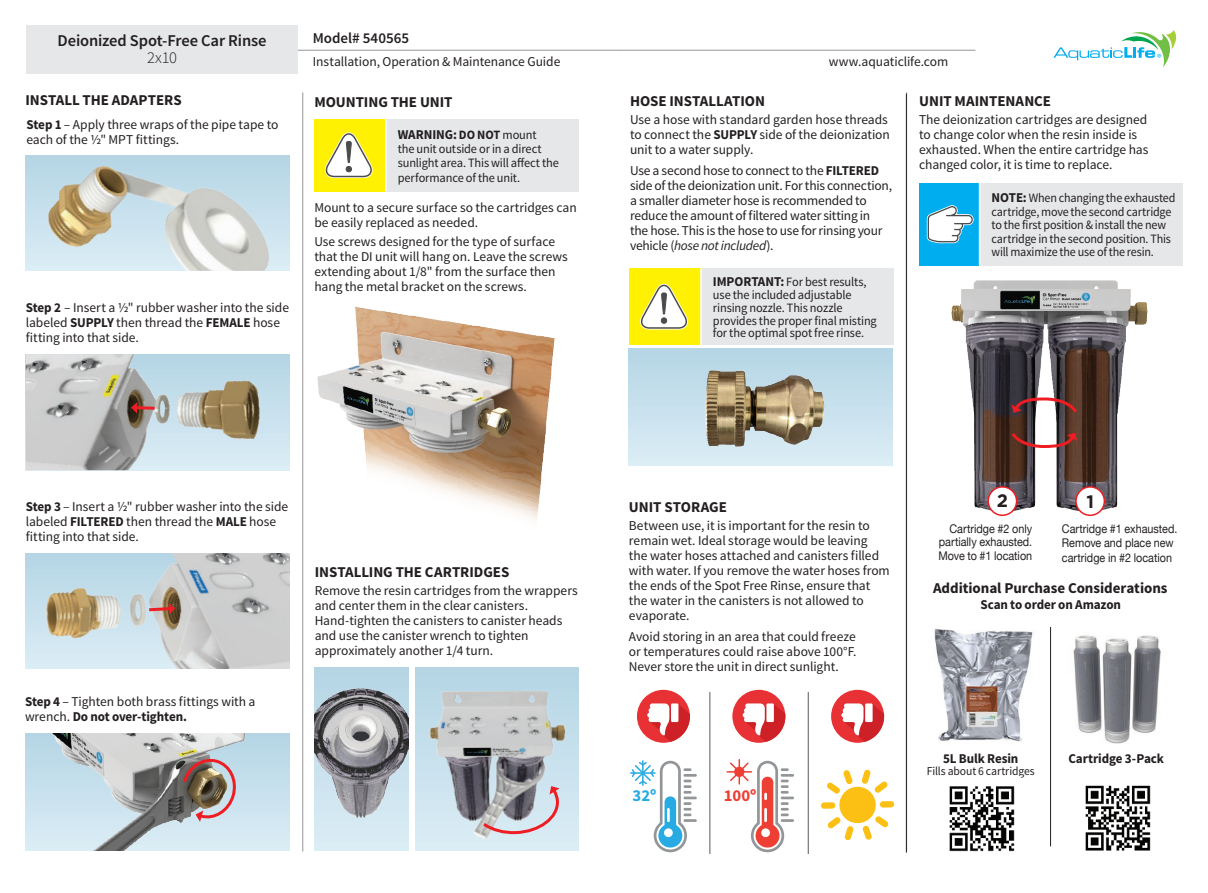
<style>
.page{position:relative;width:1208px;height:893px;background:#fff}
.page>*{position:absolute;margin:0;border:0;box-sizing:border-box;transform-origin:0 0}
.t1{font:700 18px "Gotham";color:#231f20}
.t2{font:700 16.65px "Source Sans Pro";color:#ee3f35}
.t3{font:700 16.65px "Source Sans Pro";color:#27abe2}
.t4{font:600 16.5px "Source Sans Pro";letter-spacing:-.01em;color:#231f20}
.t5{font:300 16.5px "Source Sans Pro";color:#231f20}
.t6{font:700 15px "Source Sans Pro";letter-spacing:-.005em;color:#231f20}
.t7{font:600 15px "Source Sans Pro";color:#231f20}
.t8{font:13.5px/15px "Source Sans Pro";letter-spacing:-.005em;color:#231f20}
.t9{font:700 13.5px "Source Sans Pro";letter-spacing:-.01em;color:#231f20}
.t10{font:12.75px/12.8px "Source Sans Pro";letter-spacing:-.01em;color:#231f20}
.t11{font:12.75px/13.5px "Source Sans Pro";letter-spacing:-.01em;color:#231f20;scale:.95 1}
.t12{font:12px/13.5px "Helvetica Neue";color:#231f20;text-align:justify;scale:.9 1}
.t13{font:12px "Source Sans Pro";letter-spacing:-.01em;color:#231f20}
.s1{font-weight:700}
.s2{font-style:italic}
.s3{font-size:12.75px}
.s4{font-weight:400;font-size:12.75px}
.s5{font-weight:700;font-size:13.5px}
</style>
<div class="page">
<hr style="left:302px;top:92px;width:1px;height:759px;background:#939598">
<hr style="left:906px;top:92px;width:1px;height:759px;background:#939598">
<div style="left:26px;top:25px;width:272px;height:49px;background:#e6e7e9"></div>
<svg style="left:298px;top:49px;width:677px;height:1px"></svg>
<hr style="left:298px;top:50px;width:318px;height:1px;background:#939598">
<hr style="left:616px;top:50px;width:359px;height:1px;background:#939598">
<svg style="left:1053px;top:30px;width:124px;height:37px"></svg>
<hr style="left:906px;top:94px;width:1px;height:759px;background:#231f20">
<img style="left:934px;top:628px;width:99px;height:114px">
<img style="left:1073px;top:635px;width:88px;height:109px">
<img style="left:317px;top:307px;width:238px;height:214px">
<img style="left:26px;top:354px;width:263px;height:116px">
<div style="left:629px;top:348px;width:263px;height:117px;background:linear-gradient(to bottom,#b5d5e5,#dbedf5)"></div>
<img style="left:697px;top:365px;width:131px;height:89px">
<img style="left:26px;top:155px;width:263px;height:116px">
<img style="left:26px;top:553px;width:263px;height:115px">
<img style="left:26px;top:733px;width:263px;height:117px">
<img style="left:415px;top:667px;width:163px;height:183px">
<div style="left:315px;top:667px;width:94px;height:183px;background:#d8ebf4"></div>
<img style="left:315px;top:669px;width:94px;height:149px">
<img style="left:951px;top:280px;width:197px;height:236px">
<div style="left:1076px;top:487px;width:28px;height:28px;background:#fff;border-radius:50%"></div>
<div style="left:1075px;top:486px;width:30px;height:30px;border:2px solid #ee1d23;border-radius:50%"></div>
<div style="left:988px;top:487px;width:28px;height:28px;background:#fff;border-radius:50%"></div>
<div style="left:987px;top:486px;width:30px;height:30px;border:2px solid #ee1d23;border-radius:50%"></div>
<img style="left:949px;top:786px;width:66px;height:66px">
<img style="left:1085px;top:785px;width:66px;height:66px">
<svg style="left:480px;top:786px;width:80px;height:48px;background:#b3a9af"></svg>
<hr style="left:1050px;top:627px;width:1px;height:219px;background:#231f20">
<div style="left:314px;top:119px;width:72px;height:72px;background:#fff101"></div>
<div style="left:386px;top:119px;width:192px;height:72px;background:#e6e7e9"></div>
<hr style="left:385px;top:119px;width:1px;height:72px;background:#fff">
<svg style="left:324px;top:132px;width:49px;height:46px"></svg>
<div style="left:629px;top:268px;width:72px;height:77px;background:#fff101"></div>
<div style="left:701px;top:268px;width:192px;height:77px;background:#e6e7e9"></div>
<hr style="left:700px;top:268px;width:1px;height:77px;background:#fff">
<svg style="left:640px;top:283px;width:48px;height:47px"></svg>
<div style="left:919px;top:183px;width:60px;height:82px;background:#00aeef"></div>
<div style="left:979px;top:183px;width:204px;height:82px;background:#e6e7e9"></div>
<hr style="left:978px;top:183px;width:2px;height:82px;background:#fff">
<svg style="left:926px;top:205px;width:48px;height:38px"></svg>
<svg style="left:181px;top:754px;width:60px;height:68px;background:#9e8e8b"></svg>
<svg style="left:146px;top:603px;width:29px;height:12px"></svg>
<svg style="left:131px;top:402px;width:27px;height:12px"></svg>
<hr style="left:630px;top:772px;width:25px;height:2px;background:#27abe2">
<svg style="left:632px;top:760px;width:65px;height:92px"></svg>
<hr style="left:738px;top:759px;width:2px;height:26px;background:#ee3f35">
<hr style="left:726px;top:771px;width:26px;height:2px;background:#ee3f35">
<svg style="left:730px;top:761px;width:64px;height:91px"></svg>
<div style="left:880px;top:801px;width:14px;height:7px;background:#fcbf13;border-radius:3px"></div>
<div style="left:821px;top:802px;width:14px;height:7px;background:#fcbf13;border-radius:3px"></div>
<svg style="left:826px;top:769px;width:62px;height:71px"></svg>
<div style="left:637px;top:690px;width:53px;height:53px;background:#e73134;border-radius:50%"></div>
<svg style="left:647px;top:703px;width:43px;height:39px"></svg>
<div style="left:732px;top:690px;width:53px;height:53px;background:#e73134;border-radius:50%"></div>
<svg style="left:742px;top:703px;width:43px;height:39px"></svg>
<div style="left:831px;top:690px;width:53px;height:53px;background:#e73134;border-radius:50%"></div>
<svg style="left:841px;top:703px;width:43px;height:39px"></svg>
<hr style="left:709px;top:692px;width:1px;height:162px;background:#58595b">
<hr style="left:808px;top:692px;width:1px;height:162px;background:#58595b">
<svg style="left:1011px;top:396px;width:68px;height:20px"></svg>
<svg style="left:1008px;top:430px;width:69px;height:19px"></svg>
<p class="t4" style="left:58px;top:30px;width:210px">Deionized Spot-Free Car Rinse</p>
<p class="t5" style="left:147px;top:47px;width:31px">2x10</p>
<p class="t6" style="left:25px;top:90px;width:158px">INSTALL THE ADAPTERS</p>
<p class="t8" style="left:26px;top:118px;width:254px"><span class="s1">Step 1</span> – Apply three wraps of the pipe tape to each of the ½" MPT fittings.</p>
<p class="t8" style="left:26px;top:300px;width:265px"><span class="s1">Step 2</span> – Insert a ½" rubber washer into the side labeled <span class="s1">SUPPLY</span> then thread the <span class="s1">FEMALE</span> hose fitting into that side.</p>
<p class="t7" style="left:313px;top:28px;width:98px">Model# 540565</p>
<p class="t8" style="left:313px;top:55px;width:249px">Installation, Operation &amp; Maintenance Guide</p>
<p class="t8" style="left:829px;top:55px;width:121px">www.aquaticlife.com</p>
<p class="t6" style="left:314px;top:92px;width:140px">MOUNTING THE UNIT</p>
<p class="t6" style="left:630px;top:92px;width:136px">HOSE INSTALLATION</p>
<p class="t8" style="left:630px;top:113px;width:261px">Use a hose with standard garden hose threads to connect the <span class="s1">SUPPLY</span> side of the deionization unit to a water supply.</p>
<p class="t8" style="left:630px;top:164px;width:263px">Use a second hose to connect to the <span class="s1">FILTERED </span>side of the deionization unit. For this connection, a smaller diameter hose is recommended to reduce the amount of filtered water sitting in<br>the hose. This is the hose to use for rinsing your vehicle (<span class="s2">hose not included</span>).</p>
<p class="t6" style="left:919px;top:92px;width:133px">UNIT MAINTENANCE</p>
<p class="t8" style="left:919px;top:113px;width:231px">The deionization cartridges are designed to change color when the resin inside is exhausted. When the entire cartridge has changed color, it is time to replace.</p>
<p class="t9" style="left:398px;top:126px;width:140px">WARNING: <span class="s3">DO NOT</span> <span class="s4">mount</span></p>
<p class="t10" style="left:398px;top:142px;width:163px;line-height:14.2px">the unit outside or in a direct sunlight area. This will affect the performance of the unit.</p>
<p class="t11" style="left:991px;top:191px;width:195px"><span class="s5">NOTE:</span> When changing the exhausted cartridge, move the second cartridge to the first position &amp; install the new cartridge in the second position. This will maximize the use of the resin.</p>
<p class="t8" style="left:314px;top:200px;width:264px">Mount to a secure surface so the cartridges can be easily replaced as needed.</p>
<p class="t8" style="left:314px;top:234px;width:255px">Use screws designed for the type of surface that the DI unit will hang on. Leave the screws extending about 1/8" from the surface then hang the metal bracket on the screws.</p>
<p class="t10" style="left:713px;top:276px;width:165px"><span class="s5">IMPORTANT:</span> For best results, use the included adjustable rinsing nozzle. This nozzle provides the proper final misting for the optimal spot free rinse.</p>
<p class="t8" style="left:26px;top:499px;width:264px"><span class="s1">Step 3</span> – Insert a ½" rubber washer into the side labeled <span class="s1">FILTERED</span> then thread the <span class="s1">MALE</span> hose fitting into that side.</p>
<p class="t8" style="left:25px;top:694px;width:232px"><span class="s1">Step 4</span> – Tighten both brass fittings with a wrench. <span class="s1">Do not over-tighten.</span></p>
<p class="t6" style="left:315px;top:562px;width:196px">INSTALLING THE CARTRIDGES</p>
<p class="t8" style="left:315px;top:583px;width:265px">Remove the resin cartridges from the wrappers and center them in the clear canisters.<br>Hand-tighten the canisters to canister heads and use the canister wrench to tighten approximately another 1/4 turn.</p>
<p class="t6" style="left:629px;top:497px;width:100px">UNIT STORAGE</p>
<p class="t8" style="left:629px;top:518px;width:262px">Between use, it is important for the resin to remain wet. Ideal storage would be leaving<br>the water hoses attached and canisters filled with water. If you remove the water hoses from the ends of the Spot Free Rinse, ensure that the water in the canisters is not allowed to evaporate.</p>
<p class="t8" style="left:629px;top:629px;width:229px;text-align:justify">Avoid storing in an area that could freeze or temperatures could raise above 100°F.<br>Never store the unit in direct sunlight.</p>
<p class="t3" style="left:632px;top:785px;width:25px">32º</p>
<p class="t2" style="left:723px;top:785px;width:34px">100º</p>
<h1 class="t1" style="left:996px;top:490px;width:13px">2</h1>
<h1 class="t1" style="left:1086px;top:491px;width:9px">1</h1>
<p class="t12" style="left:938px;top:522px;width:106px;text-indent:11px">Cartridge #2 only partially exhausted.<br>Move to #1 location</p>
<p class="t12" style="left:1062px;top:522px;width:130px;line-height:14.4px;text-align:left">Cartridge #1 exhausted.<br>Remove and place new cartridge in #2 location</p>
<p class="t6" style="left:933px;top:578px;width:236px">Additional Purchase Considerations</p>
<p class="t9" style="left:980px;top:596px;width:142px">Scan to order on Amazon</p>
<p class="t9" style="left:943px;top:750px;width:77px">5L Bulk Resin</p>
<p class="t13" style="left:926px;top:764px;width:109px">Fills about 6 cartridges</p>
<p class="t9" style="left:1068px;top:750px;width:97px">Cartridge 3-Pack</p>
</div>
